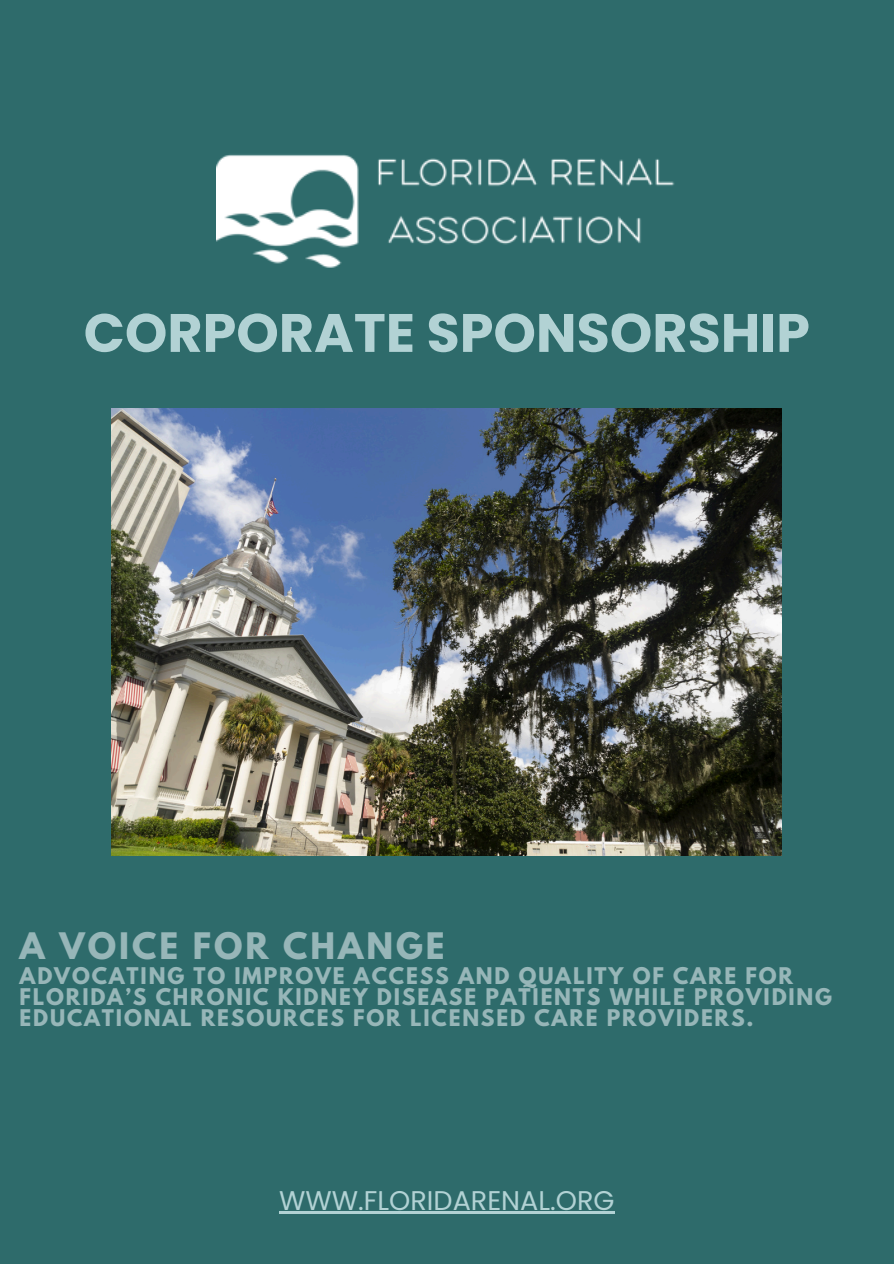
<style>
.page{position:relative;width:894px;height:1264px;background:#fff}
.page>*{position:absolute;margin:0;border:0;box-sizing:border-box;transform-origin:0 0}
.t1{font:700 54px "Poppins";color:#b2d2d4}
.t2{font:700 32.4px "League Spartan";letter-spacing:.09em;color:#97b6b8}
.t3{font:27px "Poppins";color:#b2d2d4}
.t4{font:700 20.4px/21.3px "League Spartan";letter-spacing:.09em;color:#97b6b8}
</style>
<div class="page">
<div style="left:0;top:0;width:893px;height:1263px;background:#2e6b6b"></div>
<img style="left:112px;top:408px;width:669px;height:447px">
<img style="left:216px;top:154px;width:459px;height:114px">
<hr style="left:279px;top:1211px;width:335px;height:2px;background:#b2d2d4">
<p class="t1" style="left:84px;top:295px;width:727px">CORPORATE SPONSORSHIP</p>
<p class="t2" style="left:20px;top:929px;width:426px">A VOICE FOR CHANGE</p>
<p class="t4" style="left:20px;top:967px;width:813px">ADVOCATING TO IMPROVE ACCESS AND QUALITY OF CARE FOR<br>FLORIDA’S CHRONIC KIDNEY DISEASE PATIENTS WHILE PROVIDING<br>EDUCATIONAL RESOURCES FOR LICENSED CARE PROVIDERS.</p>
<h1 class="t3" style="left:279px;top:1181px;width:336px">WWW.FLORIDARENAL.ORG</h1>
</div>
